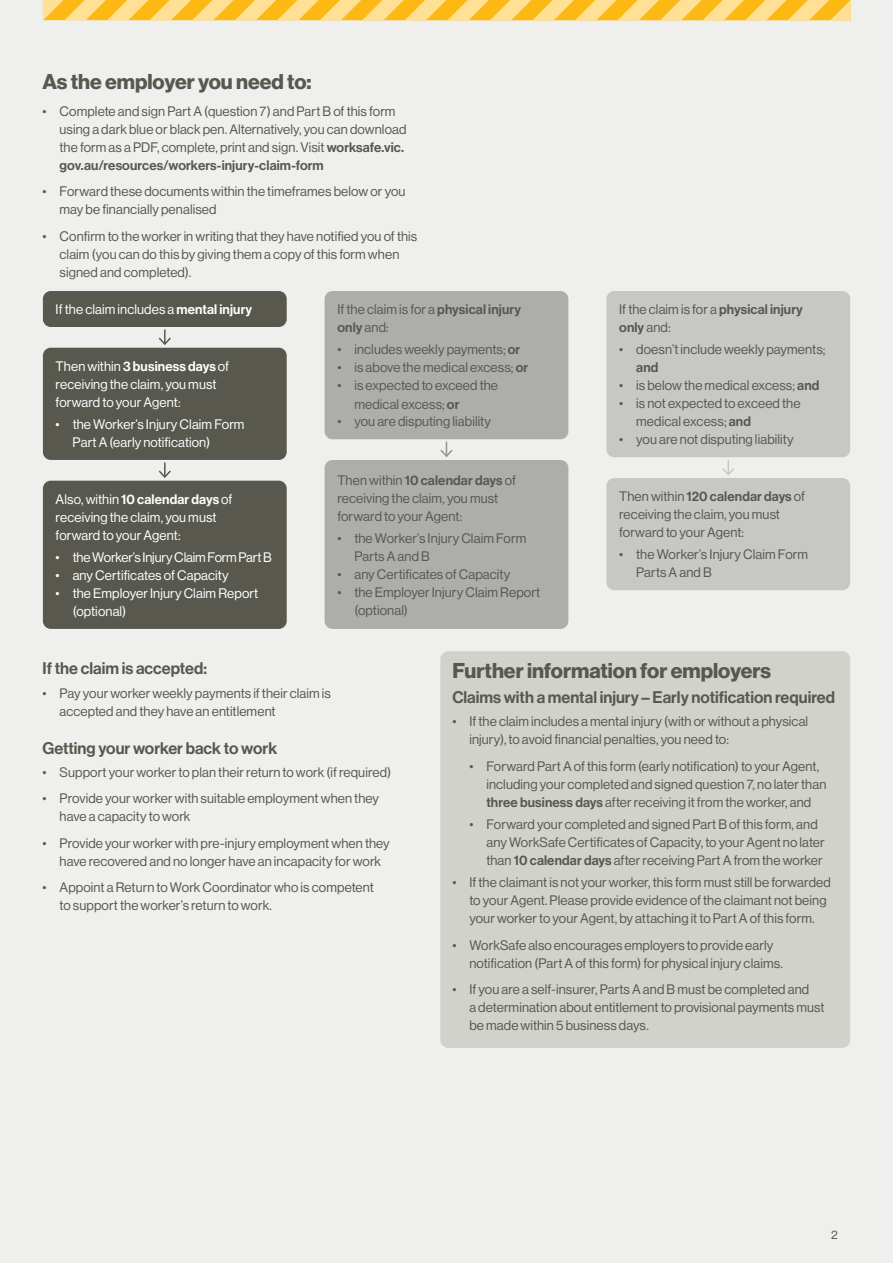
<style>
.page{position:relative;width:893px;height:1263px;background:#efefed}
.page>*{position:absolute;margin:0;border:0;box-sizing:border-box;transform-origin:0 0}
.t1{font:21px "N Haas Grotesk DS Std 75 Bd";color:#58584f}
.t2{font:16.5px "N Haas Grotesk DS Std 65 Md";color:#58584f}
.t3{font:13.5px/18px "N Haas Grotesk DS Std 55 Rg";letter-spacing:.01em;color:#58584f}
.t4{font:13.5px/18px "N Haas Grotesk DS Std 55 Rg";letter-spacing:.01em;color:#fff}
.t5{font:13.5px "N Haas Grotesk DS Std 65 Md";letter-spacing:.01em;color:#58584f}
.t6{font:13.5px "N Haas Grotesk DS Std 65 Md";letter-spacing:.01em;color:#fff}
.t7{font:13.5px "N Haas Grotesk DS Std 55 Rg";letter-spacing:-.01em;color:#fff}
.t8{font:12px "N Haas Grotesk DS Std 55 Rg";color:#58584f}
.s1{font-family:"N Haas Grotesk DS Std 65 Md"}
.s2{font-family:"N Haas Grotesk DS Std 55 Rg"}
</style>
<div class="page">
<div style="left:440px;top:651px;width:410px;height:397px;background:#d2d2cc;border-radius:8px"></div>
<div style="left:325px;top:460px;width:243px;height:169px;background:#adaeaa;border-radius:8px"></div>
<div style="left:325px;top:291px;width:243px;height:148px;background:#adaeaa;border-radius:8px"></div>
<svg style="left:440px;top:442px;width:13px;height:15px"></svg>
<div style="left:606px;top:291px;width:244px;height:166px;background:#c7c8c4;border-radius:8px"></div>
<div style="left:606px;top:478px;width:244px;height:112px;background:#c7c8c4;border-radius:8px"></div>
<svg style="left:722px;top:460px;width:12px;height:16px"></svg>
<div style="left:43px;top:481px;width:244px;height:148px;background:#58584f;border-radius:8px"></div>
<div style="left:43px;top:291px;width:244px;height:36px;background:#58584f;border-radius:8px"></div>
<div style="left:43px;top:348px;width:244px;height:112px;background:#58584f;border-radius:8px"></div>
<svg style="left:158px;top:329px;width:13px;height:16px"></svg>
<svg style="left:158px;top:462px;width:13px;height:16px"></svg>
<svg style="left:43px;top:0;width:808px;height:20px;background:#fdcc53"></svg>
<h1 class="t1" style="left:43px;top:70px;width:271px">As the employer you need to:</h1>
<p class="t3" style="left:60px;top:102px;width:348px;text-indent:-17px">• Complete and sign Part A (question 7) and Part B of this form using a dark blue or black pen. Alternatively, you can download the form as a PDF, complete, print and sign. Visit <span class="s1">worksafe.vic.</span></p>
<p class="t5" style="left:60px;top:157px;width:266px">gov.au/resources/workers-injury-claim-form</p>
<p class="t3" style="left:60px;top:183px;width:347px;text-indent:-17px">• Forward these documents within the timeframes below or you may be financially penalised</p>
<p class="t3" style="left:60px;top:227px;width:359px;text-indent:-17px">• Confirm to the worker in writing that they have notified you of this claim (you can do this by giving them a copy of this form when signed and completed).</p>
<p class="t4" style="left:56px;top:301px;width:198px">If the claim includes a <span class="s1">mental injury</span></p>
<p class="t6" style="left:56px;top:358px;width:175px"><span class="s2">Then within</span> 3 business days <span class="s2">of</span></p>
<p class="t4" style="left:56px;top:375px;width:162px">receiving the claim, you must forward to your Agent:</p>
<p class="t4" style="left:73px;top:415px;width:173px;text-indent:-17px">• the Worker’s Injury Claim Form<br>Part A (early notification)</p>
<p class="t6" style="left:56px;top:491px;width:178px"><span class="s2">Also, within</span> 10 calendar days <span class="s2">of</span></p>
<p class="t4" style="left:56px;top:508px;width:162px">receiving the claim, you must forward to your Agent:</p>
<p class="t7" style="left:56px;top:550px;width:218px">• the Worker’s Injury Claim Form Part B</p>
<p class="t4" style="left:56px;top:566px;width:174px">• any Certificates of Capacity</p>
<p class="t4" style="left:73px;top:584px;width:187px;text-indent:-17px">• the EmployerInjury Claim Report (optional)</p>
<p class="t3" style="left:337px;top:301px;width:185px">If the claim is for a <span class="s1">physical injury</span></p>
<p class="t5" style="left:337px;top:320px;width:53px">only <span class="s2">and:</span></p>
<p class="t3" style="left:337px;top:341px;width:184px">• includes weekly payments; <span class="s1">or</span></p>
<p class="t3" style="left:337px;top:359px;width:192px">• is above the medical excess; <span class="s1">or</span></p>
<p class="t3" style="left:354px;top:377px;width:145px;text-indent:-17px">• is expected to exceed the medical excess; <span class="s1">or</span></p>
<p class="t3" style="left:337px;top:413px;width:155px">• you are disputing liability</p>
<p class="t5" style="left:337px;top:472px;width:180px"><span class="s2">Then within</span> 10 calendar days <span class="s2">of</span></p>
<p class="t3" style="left:337px;top:489px;width:162px">receiving the claim, you must forward to your Agent:</p>
<p class="t3" style="left:354px;top:529px;width:173px;text-indent:-17px">• the Worker’s Injury Claim Form<br>Parts A and B</p>
<p class="t3" style="left:337px;top:565px;width:174px">• any Certificates of Capacity</p>
<p class="t3" style="left:354px;top:583px;width:187px;text-indent:-17px">• the Employer Injury Claim Report (optional)</p>
<p class="t3" style="left:619px;top:301px;width:185px">If the claim is for a <span class="s1">physical injury</span></p>
<p class="t5" style="left:619px;top:320px;width:53px">only <span class="s2">and:</span></p>
<p class="t3" style="left:619px;top:341px;width:208px">• doesn’t include weekly payments;</p>
<p class="t5" style="left:636px;top:360px;width:24px">and</p>
<p class="t3" style="left:619px;top:377px;width:202px">• is below the medical excess; <span class="s1">and</span></p>
<p class="t3" style="left:636px;top:395px;width:166px;text-indent:-17px">• is not expected to exceed the medical excess; <span class="s1">and</span></p>
<p class="t3" style="left:619px;top:431px;width:176px">• you are not disputing liability</p>
<p class="t5" style="left:619px;top:489px;width:187px"><span class="s2">Then within</span> 120 calendar days <span class="s2">of</span></p>
<p class="t3" style="left:619px;top:505px;width:162px">receiving the claim, you must forward to your Agent:</p>
<p class="t3" style="left:636px;top:546px;width:173px;text-indent:-17px">• the Worker’s Injury Claim Form<br>Parts A and B</p>
<p class="t2" style="left:43px;top:659px;width:166px">If the claim is accepted:</p>
<p class="t3" style="left:60px;top:684px;width:273px;text-indent:-17px">• Pay your worker weekly payments if their claim is accepted and they have an entitlement</p>
<p class="t2" style="left:43px;top:738px;width:236px">Getting your worker back to work</p>
<p class="t3" style="left:43px;top:763px;width:350px">• Support your worker to plan their return to work (if required)</p>
<p class="t3" style="left:60px;top:789px;width:321px;text-indent:-17px">• Provide your worker with suitable employment when they have a capacity to work</p>
<p class="t3" style="left:60px;top:834px;width:332px;text-indent:-17px">• Provide your worker with pre-injury employment when they have recovered and no longer have an incapacity for work</p>
<p class="t3" style="left:60px;top:878px;width:316px;text-indent:-17px">• Appoint a Return to Work Coordinator who is competent to support the worker’s return to work.</p>
<h1 class="t1" style="left:452px;top:658px;width:320px">Further information for employers</h1>
<p class="t2" style="left:452px;top:688px;width:384px">Claims with a mental injury – Early notification required</p>
<p class="t3" style="left:469px;top:712px;width:340px;text-indent:-17px">• If the claim includes a mental injury (with or without a physical injury), to avoid financial penalties, you need to:</p>
<p class="t3" style="left:486px;top:757px;width:342px;text-indent:-17px">• Forward Part A of this form (early notification) to your Agent, including your completed and signed question 7, no later than <span class="s1">three business days</span> after receiving it from the worker, and</p>
<p class="t3" style="left:486px;top:815px;width:340px;text-indent:-17px">• Forward your completed and signed Part B of this form, and any WorkSafe Certificates of Capacity, to your Agent no later than <span class="s1">10 calendar days</span> after receiving Part A from the worker</p>
<p class="t3" style="left:469px;top:873px;width:363px;text-indent:-17px">• If the claimant is not your worker, this form must still be forwarded to your Agent. Please provide evidence of the claimant not being your worker to your Agent, by attaching it to Part A of this form.</p>
<p class="t3" style="left:469px;top:936px;width:315px;text-indent:-17px">• WorkSafe also encourages employers to provide early notification (Part A of this form) for physical injury claims.</p>
<p class="t3" style="left:469px;top:980px;width:357px;text-indent:-17px">• If you are a self-insurer, Parts A and B must be completed and<br>a determination about entitlement to provisional payments must be made within 5 business days.</p>
<p class="t8" style="left:831px;top:1228px;width:8px">2</p>
</div>
